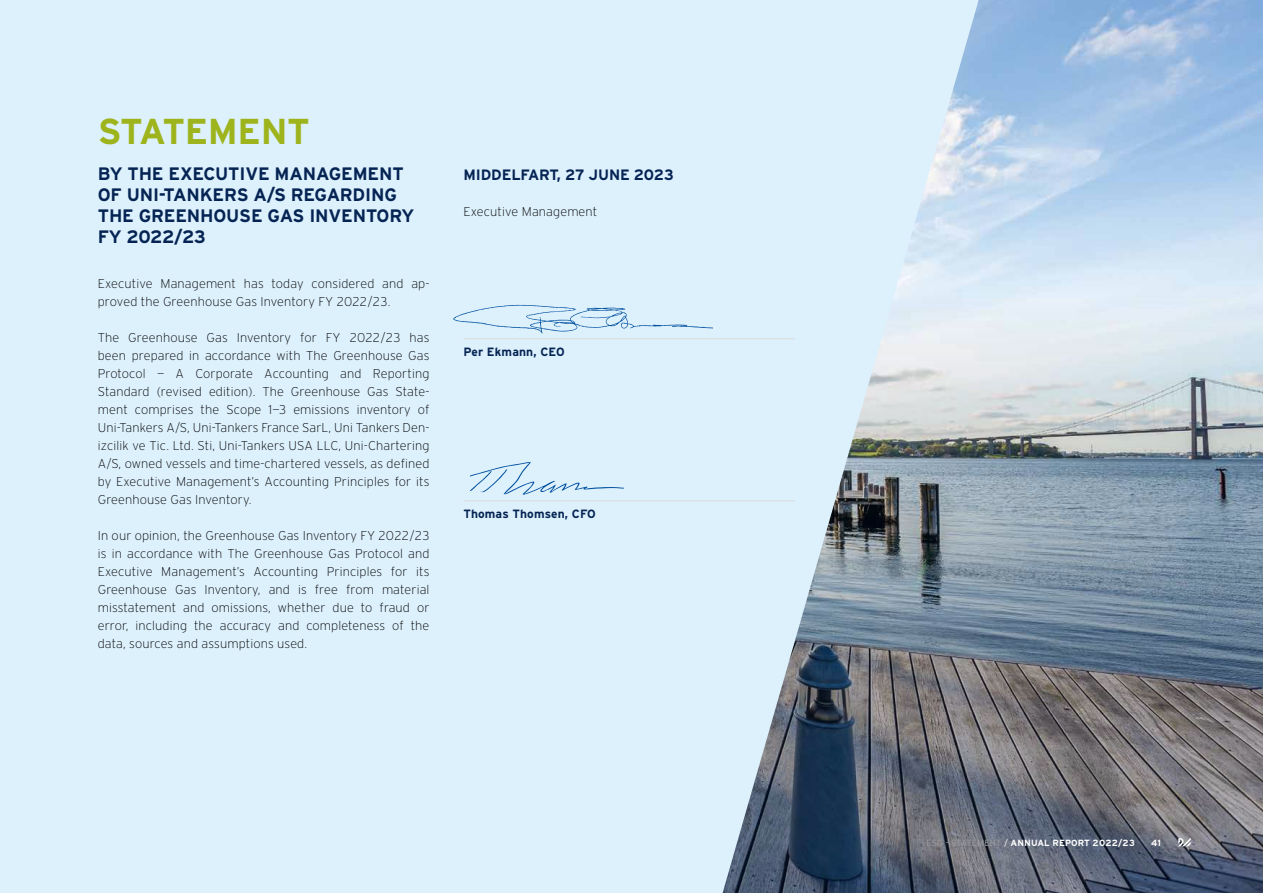
<style>
.page{position:relative;width:1263px;height:893px;background:#ddf1fd}
.page>*{position:absolute;margin:0;border:0;box-sizing:border-box;transform-origin:0 0}
.t1{font:700 36px "Interstate";letter-spacing:-.01em;color:#9eb41c}
.t2{font:700 18px/21px "Interstate";letter-spacing:-.01em;color:#052453}
.t3{font:700 15px "Interstate";letter-spacing:-.01em;color:#052453}
.t4{font:200 12.75px/18px "Interstate";letter-spacing:.01em;color:#000;text-align:justify}
.t5{font:700 12px "Interstate";letter-spacing:.01em;color:#052453}
.t6{font:700 9px "Interstate";letter-spacing:.01em;color:#fff}
.s1{font-weight:300;color:#9d9e9f}
.s2{font-weight:300}
</style>
<div class="page">
<img style="left:979px;top:0;width:284px;height:893px">
<svg style="left:463px;top:0;width:516px;height:893px"></svg>
<svg style="left:469px;top:461px;width:156px;height:36px"></svg>
<svg style="left:453px;top:305px;width:260px;height:29px"></svg>
<svg style="left:1178px;top:838px;width:13px;height:8px"></svg>
<hr style="left:463px;top:339px;width:332px;height:1px;background:#dadada">
<hr style="left:463px;top:501px;width:332px;height:1px;background:#dadada">
<h1 class="t1" style="left:98px;top:111px;width:214px">STATEMENT</h1>
<h2 class="t2" style="left:98px;top:163px;width:318px">BY THE EXECUTIVE MANAGEMENT<br>OF UNI-TANKERS A/S REGARDING<br>THE GREENHOUSE GAS INVENTORY<br>FY 2022/23</h2>
<p class="t4" style="left:98px;top:275px;width:333px">Executive Management has today considered and ap&shy;proved the Greenhouse Gas Inventory FY 2022/23.</p>
<p class="t4" style="left:98px;top:329px;width:333px">The Greenhouse Gas Inventory for FY 2022/23 has been prepared in accordance with The Greenhouse Gas Protocol — A Corporate Accounting and Reporting Standard (revised edition). The Greenhouse Gas State&shy;ment comprises the Scope 1—3 emissions inventory of Uni-Tankers A/S, Uni-Tankers France SarL, Uni Tankers Den&shy;izcilik ve Tic. Ltd. Sti, Uni-Tankers USA LLC, Uni-Chartering A/S, owned vessels and time-chartered vessels, as defined by Executive Management’s Accounting Principles for its Greenhouse Gas Inventory.</p>
<p class="t4" style="left:98px;top:527px;width:333px">In our opinion, the Greenhouse Gas Inventory FY 2022/23 is in accordance with The Greenhouse Gas Protocol and Executive Management’s Accounting Principles for its Greenhouse Gas Inventory, and is free from material misstatement and omissions, whether due to fraud or error, including the accuracy and completeness of the data, sources and assumptions used.</p>
<p class="t3" style="left:463px;top:166px;width:212px">MIDDELFART, 27 JUNE 2023</p>
<p class="t4" style="left:463px;top:203px;width:135px">Executive Management</p>
<p class="t5" style="left:463px;top:345px;width:103px">Per Ekmann, CEO</p>
<p class="t5" style="left:463px;top:507px;width:134px">Thomas Thomsen, CFO</p>
<p class="t6" style="left:926px;top:838px;width:210px"><span class="s1">ESG - STATEMENT</span> <span class="s2">/</span> ANNUAL REPORT 2022/23</p>
<p class="t6" style="left:1151px;top:838px;width:11px">41</p>
</div>
